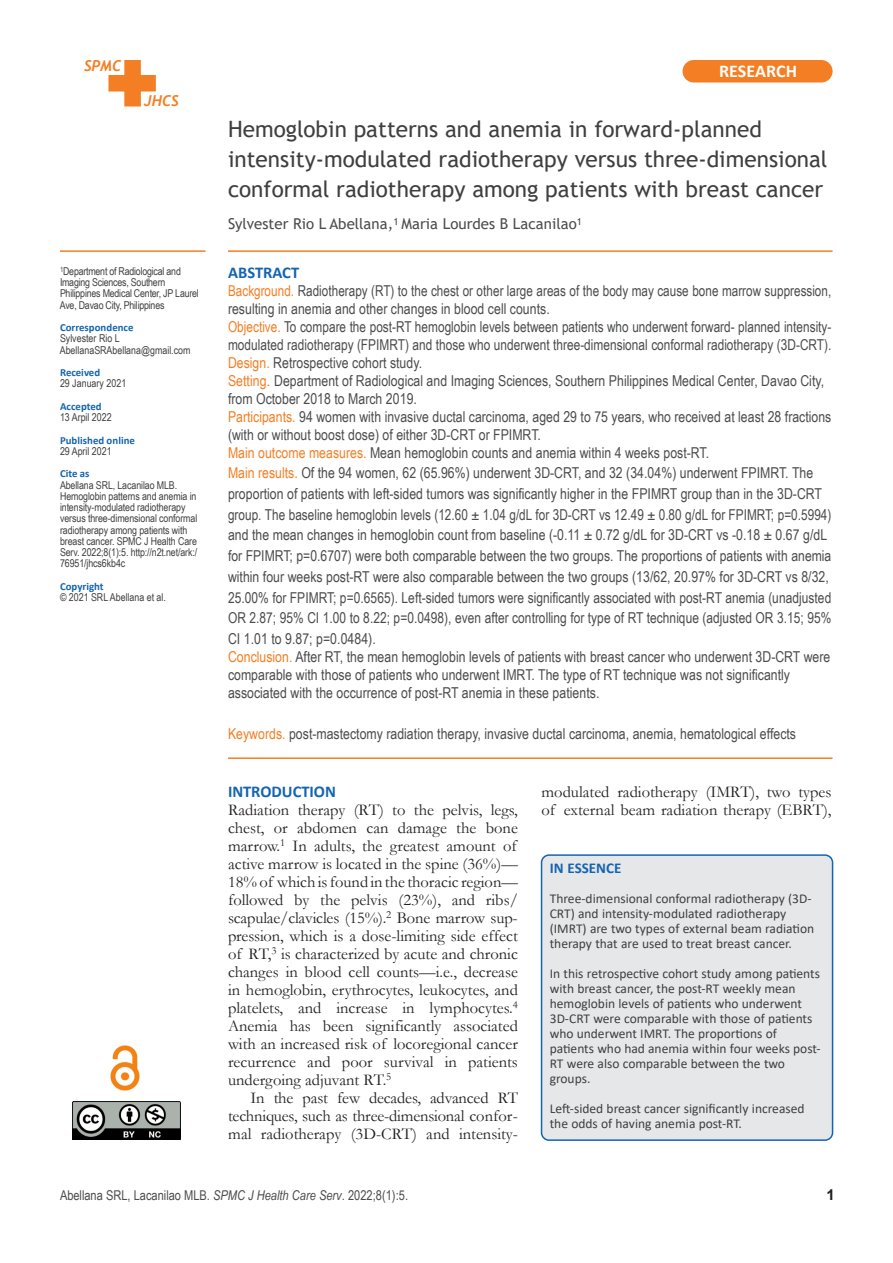
<style>
.page{position:relative;width:893px;height:1263px;background:#fff}
.page>*{position:absolute;margin:0;border:0;box-sizing:border-box;transform-origin:0 0}
.t1{font:22.5px/30px "Trebuchet MS";color:#3f3f40}
.t2{font:700 18px "Calibri";letter-spacing:.005em;color:#fff}
.t3{font:16.5px/18px "Garamond";color:#231f20;text-align:justify}
.t4{font:700 16.5px "Calibri";letter-spacing:-.005em;color:#1364b1}
.t5{font:15px/20.7px "Arial Narrow";letter-spacing:.005em;color:#4b4c4d}
.t6{font:15px/18px "Arial Narrow";letter-spacing:.005em;color:#4b4c4d;scale:.95 1}
.t7{font:15px "Trebuchet MS";letter-spacing:.005em;color:#4b4c4d}
.t8{font:700 15px "Calibri";color:#1364b1}
.t9{font:italic 700 15px "Trebuchet";color:#f47e23}
.t10{font:700 15px "Arial";color:#231f20}
.t11{font:13.5px/15px "Calibri";letter-spacing:-.005em;color:#3f3f40}
.t12{font:13.5px "Arial Narrow";color:#4b4c4d}
.t13{font:10.8px/11.2px "Arial Narrow";letter-spacing:-.01em;color:#3f3f40}
.t14{font:700 10.8px "Calibri";letter-spacing:.005em;color:#1364b1}
.s1{color:#f47e23}
.s2{font-family:"Arial";color:#f47e23}
.s3{font-style:italic}
</style>
<div class="page">
<svg style="left:108px;top:60px;width:48px;height:47px"></svg>
<div style="left:682px;top:60px;width:150px;height:22px;background:#f47e23;border-radius:11px"></div>
<hr style="left:228px;top:250px;width:604px;height:2px;background:#f47e23">
<hr style="left:228px;top:757px;width:604px;height:2px;background:#f47e23">
<hr style="left:60px;top:250px;width:146px;height:2px;background:#f47e23">
<img style="left:73px;top:1102px;width:108px;height:38px">
<img style="left:111px;top:1046px;width:28px;height:45px">
<div style="left:542px;top:855px;width:290px;height:285px;background:#e6e7e9;border-radius:8px"></div>
<div style="left:541px;top:854px;width:292px;height:287px;border:2px solid #1364b1;border-radius:8px"></div>
<p class="t9" style="left:84px;top:57px;width:39px">SPMC</p>
<p class="t9" style="left:144px;top:92px;width:36px">JHCS</p>
<p class="t13" style="left:60px;top:265px;width:141px"><sup>1</sup>Department of Radiological and<br>Imaging Sciences, Southern<br>Philippines Medical Center, JP Laurel<br>Ave, Davao City, Philippines</p>
<p class="t14" style="left:60px;top:323px;width:75px">Correspondence</p>
<p class="t13" style="left:60px;top:333px;width:132px">Sylvester Rio L<br>AbellanaSRAbellana@gmail.com</p>
<p class="t14" style="left:60px;top:368px;width:42px">Received</p>
<p class="t13" style="left:60px;top:378px;width:68px">29 January 2021</p>
<p class="t14" style="left:60px;top:402px;width:43px">Accepted</p>
<p class="t13" style="left:60px;top:412px;width:53px">13 Arpil 2022</p>
<p class="t14" style="left:60px;top:436px;width:77px">Published online</p>
<p class="t13" style="left:60px;top:445px;width:53px">29 April 2021</p>
<p class="t14" style="left:60px;top:469px;width:31px">Cite as</p>
<p class="t13" style="left:60px;top:479px;width:139px">Abellana SRL, Lacanilao MLB.<br>Hemoglobin patterns and anemia in intensity-modulated radiotherapy versus three-dimensional conformal radiotherapy among patients with breast cancer. SPMC J Health Care Serv. 2022;8(1):5. http://n2t.net/ark:/ 76951/jhcs6kb4c</p>
<p class="t14" style="left:60px;top:582px;width:45px">Copyright</p>
<p class="t13" style="left:60px;top:592px;width:107px">© 2021 SRL Abellana et al.</p>
<p class="t2" style="left:707px;top:63px;width:103px">CASE REPORT</p>
<p class="t2" style="left:719px;top:63px;width:80px">RESEARCH</p>
<h1 class="t1" style="left:228px;top:114px;width:601px">Hemoglobin patterns and anemia in forward‐planned intensity‐modulated radiotherapy versus three‐dimensional conformal radiotherapy among patients with breast cancer</h1>
<p class="t7" style="left:228px;top:215px;width:355px">Sylvester Rio L Abellana,<sup>1</sup> Maria Lourdes B Lacanilao<sup>1</sup></p>
<p class="t4" style="left:228px;top:265px;width:73px">ABSTRACT</p>
<p class="t6" style="left:228px;top:281px;width:637px"><span class="s1">Background.</span> Radiotherapy (RT) to the chest or other large areas of the body may cause bone marrow suppression, resulting in anemia and other changes in blood cell counts.<br><span class="s1">Objective.</span> To compare the post-RT hemoglobin levels between patients who underwent forward- planned intensity&shy;modulated radiotherapy (FPIMRT) and those who underwent three-dimensional conformal radiotherapy (3D-CRT).<br><span class="s1">Design.</span> Retrospective cohort study.<br><span class="s1">Setting</span><span class="s2">.</span> Department of Radiological and Imaging Sciences, Southern Philippines Medical Center, Davao City, from October 2018 to March 2019.<br><span class="s1">Participants.</span> 94 women with invasive ductal carcinoma, aged 29 to 75 years, who received at least 28 fractions (with or without boost dose) of either 3D-CRT or FPIMRT.<br><span class="s1">Main outcome measures.</span> Mean hemoglobin counts and anemia within 4 weeks post-RT.</p>
<p class="t5" style="left:228px;top:463px;width:605px"><span class="s1">Main results.</span> Of the 94 women, 62 (65.96%) underwent 3D-CRT, and 32 (34.04%) underwent FPIMRT. The proportion of patients with left-sided tumors was significantly higher in the FPIMRT group than in the 3D-CRT group. The baseline hemoglobin levels (12.60 ± 1.04 g/dL for 3D-CRT vs 12.49 ± 0.80 g/dL for FPIMRT; p=0.5994) and the mean changes in hemoglobin count from baseline (-0.11 ± 0.72 g/dL for 3D-CRT vs -0.18 ± 0.67 g/dL for FPIMRT; p=0.6707) were both comparable between the two groups. The proportions of patients with anemia within four weeks post-RT were also comparable between the two groups (13/62, 20.97% for 3D-CRT vs 8/32, 25.00% for FPIMRT; p=0.6565). Left-sided tumors were significantly associated with post-RT anemia (unadjusted OR 2.87; 95% CI 1.00 to 8.22; p=0.0498), even after controlling for type of RT technique (adjusted OR 3.15; 95% CI 1.01 to 9.87; p=0.0484).</p>
<p class="t5" style="left:228px;top:647px;width:604px;line-height:18px"><span class="s1">Conclusion.</span> After RT, the mean hemoglobin levels of patients with breast cancer who underwent 3D-CRT were comparable with those of patients who underwent IMRT. The type of RT technique was not significantly associated with the occurrence of post-RT anemia in these patients.</p>
<p class="t5" style="left:228px;top:723px;width:570px"><span class="s1">Keywords.</span> post-mastectomy radiation therapy, invasive ductal carcinoma, anemia, hematological effects</p>
<p class="t4" style="left:228px;top:784px;width:109px">INTRODUCTION</p>
<p class="t3" style="left:228px;top:801px;width:291px">Radiation therapy (RT) to the pelvis, legs, chest, or abdomen can damage the bone marrow.<sup>1</sup> In adults, the greatest amount of active marrow is located in the spine (36%)— 18% of which isfound in the thoracic region— followed by the pelvis (23%), and ribs/ scapulae/clavicles (15%).<sup>2</sup> Bone marrow sup&shy;pression, which is a dose-limiting side effect of RT,<sup>3</sup> is characterized by acute and chronic changes in blood cell counts—i.e., decrease in hemoglobin, erythrocytes, leukocytes, and platelets, and increase in lymphocytes.<sup>4<br></sup>Anemia has been significantly associated with an increased risk of locoregional cancer recurrence and poor survival in patients undergoing adjuvant RT.<sup>5</sup></p>
<p class="t3" style="left:228px;top:1089px;width:291px;text-indent:22px">In the past few decades, advanced RT techniques, such as three-dimensional confor&shy;mal radiotherapy (3D-CRT) and intensity-</p>
<p class="t3" style="left:542px;top:783px;width:291px">modulated radiotherapy (IMRT), two types of external beam radiation therapy (EBRT),</p>
<p class="t8" style="left:550px;top:862px;width:73px">IN ESSENCE</p>
<p class="t11" style="left:550px;top:892px;width:266px">Three‐dimensional conformal radiotherapy (3D‐ CRT) and intensity‐modulated radiotherapy (IMRT) are two types of external beam radiation therapy that are used to treat breast cancer.</p>
<p class="t11" style="left:550px;top:967px;width:272px">In this retrospective cohort study among patients with breast cancer, the post‐RT weekly mean hemoglobin levels of patients who underwent 3D‐CRT were comparable with those of patients who underwent IMRT. The proportions of patients who had anemia within four weeks post‐ RT were also comparable between the two groups.</p>
<p class="t11" style="left:550px;top:1102px;width:256px">Left‐sided breast cancer significantly increased the odds of having anemia post‐RT.</p>
<p class="t12" style="left:60px;top:1187px;width:350px">Abellana SRL, Lacanilao MLB. <span class="s3">SPMC J Health Care Serv</span>. 2022;8(1):5.</p>
<p class="t10" style="left:826px;top:1187px;width:10px">1</p>
</div>
